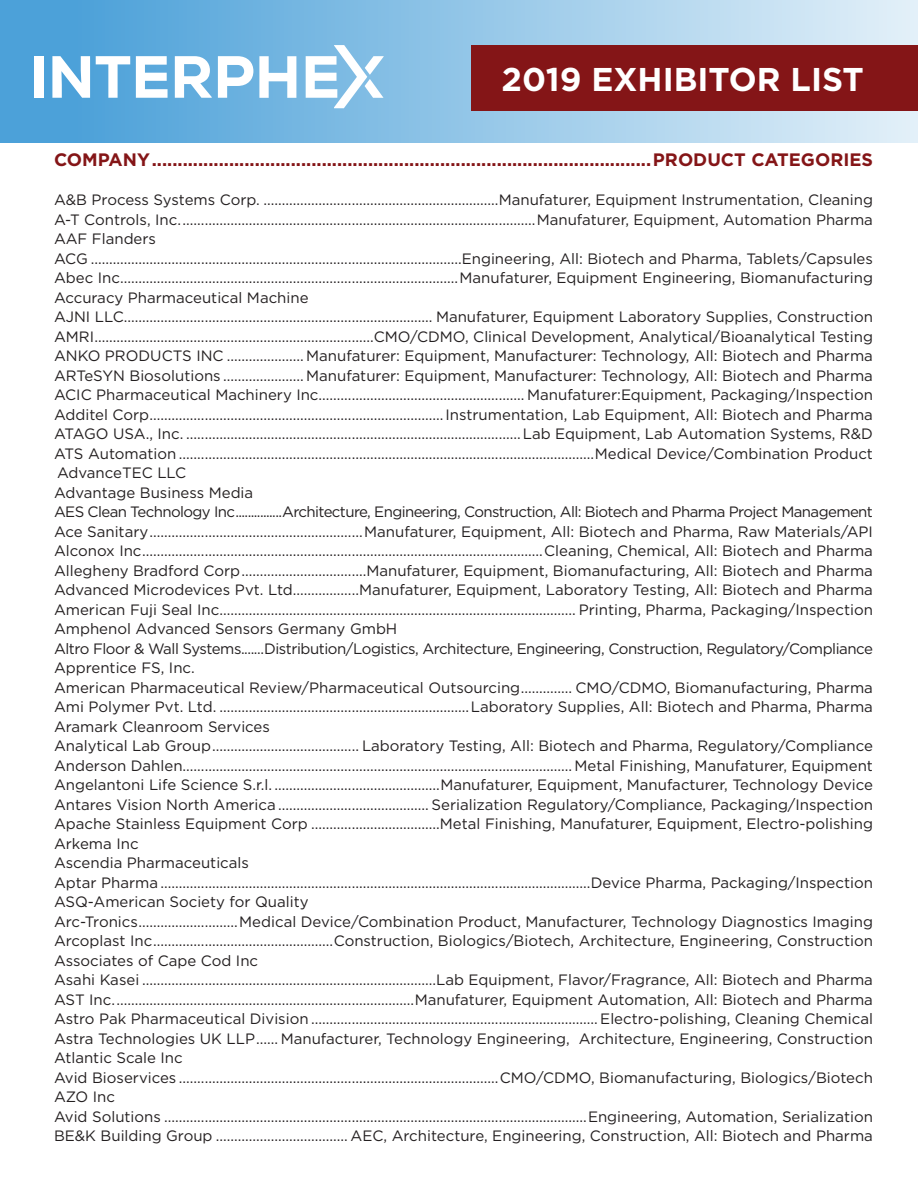
<style>
.page{position:relative;width:918px;height:1188px;background:#fff}
.page>*{position:absolute;margin:0;border:0;box-sizing:border-box;transform-origin:0 0}
.t1{font:700 33px "Gotham";color:#fff}
.t2{font:700 18px "Gotham";color:#841517}
.t3{font:15px/19.5px "Gotham";color:#231f20}
.t4{font:15px "Gotham";letter-spacing:-.04em;color:#231f20}
.t5{font:15px "Gotham";letter-spacing:-.03em;color:#231f20}
</style>
<div class="page">
<div style="left:0;top:0;width:918px;height:143px;background:linear-gradient(to right,#429dd8,#e0e9f1)"></div>
<div style="left:34px;top:56px;width:9px;height:42px;background:#fff"></div>
<svg style="left:52px;top:56px;width:38px;height:42px"></svg>
<svg style="left:96px;top:56px;width:34px;height:42px"></svg>
<svg style="left:136px;top:56px;width:32px;height:42px"></svg>
<svg style="left:175px;top:56px;width:37px;height:42px"></svg>
<svg style="left:218px;top:56px;width:35px;height:42px"></svg>
<svg style="left:259px;top:56px;width:37px;height:42px"></svg>
<svg style="left:306px;top:45px;width:78px;height:63px"></svg>
<div style="left:471px;top:45px;width:447px;height:65px;background:#841517"></div>
<h1 class="t1" style="left:502px;top:57px;width:364px">2019 EXHIBITOR LIST</h1>
<p class="t2" style="left:54px;top:147px;width:820px">COMPANY.................................................................................................PRODUCT CATEGORIES</p>
<p class="t3" style="left:54px;top:190px;width:821px">A&amp;B Process Systems Corp. ................................................................Manufaturer, Equipment Instrumentation, Cleaning</p>
<p class="t3" style="left:54px;top:209px;width:821px">A-T Controls, Inc.................................................................................................Manufaturer, Equipment, Automation Pharma</p>
<p class="t3" style="left:54px;top:229px;width:104px">AAF Flanders</p>
<p class="t3" style="left:54px;top:248px;width:821px">ACG .....................................................................................................Engineering, All: Biotech and Pharma, Tablets/Capsules</p>
<p class="t3" style="left:54px;top:268px;width:821px">Abec Inc............................................................................................Manufaturer, Equipment Engineering, Biomanufacturing</p>
<p class="t3" style="left:54px;top:287px;width:821px">Accuracy Pharmaceutical Machine<br>AJNI LLC.................................................................................... Manufaturer, Equipment Laboratory Supplies, Construction</p>
<p class="t3" style="left:54px;top:326px;width:820px">AMRI............................................................................CMO/CDMO, Clinical Development, Analytical/Bioanalytical Testing</p>
<p class="t3" style="left:54px;top:346px;width:821px">ANKO PRODUCTS INC ..................... Manufaturer: Equipment, Manufacturer: Technology, All: Biotech and Pharma</p>
<p class="t3" style="left:54px;top:365px;width:821px">ARTeSYN Biosolutions ...................... Manufaturer: Equipment, Manufacturer: Technology, All: Biotech and Pharma</p>
<p class="t3" style="left:54px;top:385px;width:821px">ACIC Pharmaceutical Machinery Inc........................................................ Manufaturer:Equipment, Packaging/Inspection</p>
<p class="t3" style="left:54px;top:404px;width:821px">Additel Corp................................................................................Instrumentation, Lab Equipment, All: Biotech and Pharma</p>
<p class="t3" style="left:54px;top:424px;width:821px">ATAGO USA., Inc. ...........................................................................................Lab Equipment, Lab Automation Systems, R&amp;D</p>
<p class="t3" style="left:54px;top:443px;width:821px">ATS Automation .................................................................................................................Medical Device/Combination Product<br>AdvanceTEC LLC</p>
<p class="t3" style="left:54px;top:482px;width:201px">Advantage Business Media</p>
<p class="t4" style="left:54px;top:502px;width:821px">AES Clean Technology Inc...............Architecture, Engineering, Construction, All: Biotech and Pharma Project Management</p>
<p class="t3" style="left:54px;top:521px;width:821px">Ace Sanitary..........................................................Manufaturer, Equipment, All: Biotech and Pharma, Raw Materials/API</p>
<p class="t3" style="left:54px;top:541px;width:821px">Alconox Inc.............................................................................................................Cleaning, Chemical, All: Biotech and Pharma</p>
<p class="t3" style="left:54px;top:560px;width:821px">Allegheny Bradford Corp..................................Manufaturer, Equipment, Biomanufacturing, All: Biotech and Pharma</p>
<p class="t3" style="left:54px;top:580px;width:821px">Advanced Microdevices Pvt. Ltd..................Manufaturer, Equipment, Laboratory Testing, All: Biotech and Pharma</p>
<p class="t3" style="left:54px;top:599px;width:821px">American Fuji Seal Inc................................................................................................. Printing, Pharma, Packaging/Inspection</p>
<p class="t3" style="left:54px;top:619px;width:345px">Amphenol Advanced Sensors Germany GmbH</p>
<p class="t5" style="left:54px;top:639px;width:821px">Altro Floor &amp; Wall Systems.......Distribution/Logistics, Architecture, Engineering, Construction, Regulatory/Compliance</p>
<p class="t3" style="left:54px;top:658px;width:142px">Apprentice FS, Inc.</p>
<p class="t3" style="left:54px;top:677px;width:821px">American Pharmaceutical Review/Pharmaceutical Outsourcing.............. CMO/CDMO, Biomanufacturing, Pharma</p>
<p class="t3" style="left:54px;top:697px;width:821px">Ami Polymer Pvt. Ltd. ....................................................................Laboratory Supplies, All: Biotech and Pharma, Pharma</p>
<p class="t3" style="left:54px;top:716px;width:217px">Aramark Cleanroom Services</p>
<p class="t3" style="left:54px;top:736px;width:820px">Analytical Lab Group........................................ Laboratory Testing, All: Biotech and Pharma, Regulatory/Compliance</p>
<p class="t3" style="left:54px;top:755px;width:821px">Anderson Dahlen.......................................................................................................... Metal Finishing, Manufaturer, Equipment</p>
<p class="t3" style="left:54px;top:775px;width:821px">Angelantoni Life Science S.r.l. .............................................Manufaturer, Equipment, Manufacturer, Technology Device</p>
<p class="t3" style="left:54px;top:794px;width:821px">Antares Vision North America ......................................... Serialization Regulatory/Compliance, Packaging/Inspection</p>
<p class="t3" style="left:54px;top:814px;width:821px">Apache Stainless Equipment Corp ...................................Metal Finishing, Manufaturer, Equipment, Electro-polishing</p>
<p class="t3" style="left:54px;top:833px;width:86px">Arkema Inc</p>
<p class="t3" style="left:54px;top:853px;width:196px">Ascendia Pharmaceuticals</p>
<p class="t3" style="left:54px;top:872px;width:821px">Aptar Pharma .....................................................................................................................Device Pharma, Packaging/Inspection</p>
<p class="t3" style="left:54px;top:892px;width:256px">ASQ-American Society for Quality</p>
<p class="t3" style="left:54px;top:911px;width:821px">Arc-Tronics...........................Medical Device/Combination Product, Manufacturer, Technology Diagnostics Imaging</p>
<p class="t3" style="left:54px;top:931px;width:821px">Arcoplast Inc.................................................Construction, Biologics/Biotech, Architecture, Engineering, Construction</p>
<p class="t3" style="left:54px;top:950px;width:206px">Associates of Cape Cod Inc</p>
<p class="t3" style="left:54px;top:970px;width:821px">Asahi Kasei ................................................................................Lab Equipment, Flavor/Fragrance, All: Biotech and Pharma</p>
<p class="t3" style="left:54px;top:989px;width:821px">AST Inc..................................................................................Manufaturer, Equipment Automation, All: Biotech and Pharma</p>
<p class="t3" style="left:54px;top:1009px;width:821px">Astro Pak Pharmaceutical Division .............................................................................. Electro-polishing, Cleaning Chemical</p>
<p class="t3" style="left:54px;top:1028px;width:821px">Astra Technologies UK LLP...... Manufacturer, Technology Engineering, Architecture, Engineering, Construction</p>
<p class="t3" style="left:54px;top:1048px;width:130px">Atlantic Scale Inc</p>
<p class="t3" style="left:54px;top:1067px;width:821px">Avid Bioservices .......................................................................................CMO/CDMO, Biomanufacturing, Biologics/Biotech</p>
<p class="t3" style="left:54px;top:1087px;width:63px">AZO Inc</p>
<p class="t3" style="left:54px;top:1106px;width:821px">Avid Solutions ...................................................................................................................Engineering, Automation, Serialization</p>
<p class="t3" style="left:54px;top:1126px;width:821px">BE&amp;K Building Group .................................... AEC, Architecture, Engineering, Construction, All: Biotech and Pharma</p>
</div>
